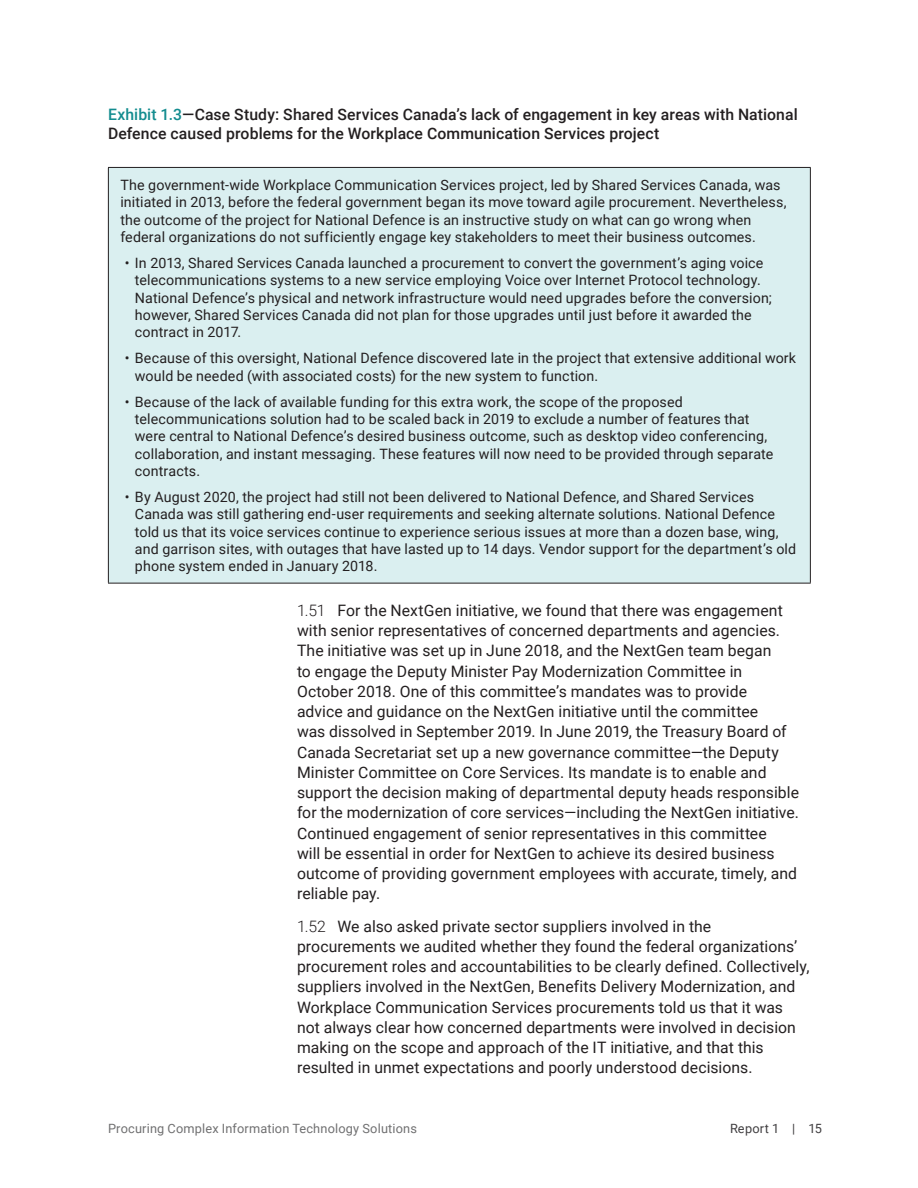
<style>
.page{position:relative;width:918px;height:1188px;background:#fff}
.page>*{position:absolute;margin:0;border:0;box-sizing:border-box;transform-origin:0 0}
.t1{font:15.75px/20.2px "Roboto";letter-spacing:.005em;color:#231f20}
.t2{font:500 15.75px/18.8px "Roboto";letter-spacing:.005em;color:#231f20}
.t3{font:14.25px/17.2px "Roboto";letter-spacing:.01em;color:#231f20}
.t4{font:12.75px "Roboto";letter-spacing:.015em;color:#707071}
.t5{font:12.75px "Roboto";letter-spacing:.015em;color:#413f41}
.s1{color:#138c8f}
.s2{font-weight:300}
</style>
<div class="page">
<div style="left:108px;top:167px;width:702px;height:416px;background:#daeff0"></div>
<hr style="left:108px;top:167px;width:703px;height:1px;background:#231f20">
<hr style="left:108px;top:168px;width:1px;height:415px;background:#231f20">
<hr style="left:810px;top:168px;width:1px;height:415px;background:#231f20">
<hr style="left:108px;top:583px;width:703px;height:1px;background:#231f20">
<p class="t2" style="left:108px;top:104px;width:691px"><span class="s1">Exhibit 1.3</span>—Case Study: Shared Services Canada’s lack of engagement in key areas with National<br>Defence caused problems for the Workplace Communication Services project</p>
<p class="t3" style="left:120px;top:176px;width:668px">The government-wide Workplace Communication Services project, led by Shared Services Canada, was initiated in 2013, before the federal government began its move toward agile procurement. Nevertheless, the outcome of the project for National Defence is an instructive study on what can go wrong when federal organizations do not sufficiently engage key stakeholders to meet their business outcomes.</p>
<p class="t3" style="left:135px;top:254px;width:638px;text-indent:-10px">• In 2013, Shared Services Canada launched a procurement to convert the government’s aging voice telecommunications systems to a new service employing Voice over Internet Protocol technology.<br>National Defence’s physical and network infrastructure would need upgrades before the conversion; however, Shared Services Canada did not plan for those upgrades until just before it awarded the contract in 2017.</p>
<p class="t3" style="left:135px;top:349px;width:663px;text-indent:-10px">• Because of this oversight, National Defence discovered late in the project that extensive additional work would be needed (with associated costs) for the new system to function.</p>
<p class="t3" style="left:135px;top:393px;width:640px;text-indent:-10px">• Because of the lack of available funding for this extra work, the scope of the proposed telecommunications solution had to be scaled back in 2019 to exclude a number of features that were central to National Defence’s desired business outcome, such as desktop video conferencing, collaboration, and instant messaging. These features will now need to be provided through separate contracts.</p>
<p class="t3" style="left:135px;top:488px;width:663px;text-indent:-10px">• By August 2020, the project had still not been delivered to National Defence, and Shared Services Canada was still gathering end-user requirements and seeking alternate solutions. National Defence told us that its voice services continue to experience serious issues at more than a dozen base, wing, and garrison sites, with outages that have lasted up to 14 days. Vendor support for the department’s old phone system ended in January 2018.</p>
<p class="t1" style="left:297px;top:599px;width:504px"><span class="s2">1.51</span> For the NextGen initiative, we found that there was engagement with senior representatives of concerned departments and agencies.<br>The initiative was set up in June 2018, and the NextGen team began<br>to engage the Deputy Minister Pay Modernization Committee in October 2018. One of this committee’s mandates was to provide<br>advice and guidance on the NextGen initiative until the committee<br>was dissolved in September 2019. In June 2019, the Treasury Board of Canada Secretariat set up a new governance committee—the Deputy Minister Committee on Core Services. Its mandate is to enable and support the decision making of departmental deputy heads responsible for the modernization of core services—including the NextGen initiative.<br>Continued engagement of senior representatives in this committee<br>will be essential in order for NextGen to achieve its desired business outcome of providing government employees with accurate, timely, and reliable pay.</p>
<p class="t1" style="left:297px;top:915px;width:514px"><span class="s2">1.52</span> We also asked private sector suppliers involved in the procurements we audited whether they found the federal organizations’ procurement roles and accountabilities to be clearly defined. Collectively, suppliers involved in the NextGen, Benefits Delivery Modernization, and Workplace Communication Services procurements told us that it was not always clear how concerned departments were involved in decision making on the scope and approach of the IT initiative, and that this resulted in unmet expectations and poorly understood decisions.</p>
<p class="t4" style="left:108px;top:1120px;width:310px">Procuring Complex Information Technology Solutions</p>
<p class="t5" style="left:730px;top:1120px;width:94px">Report 1 | 15</p>
</div>
